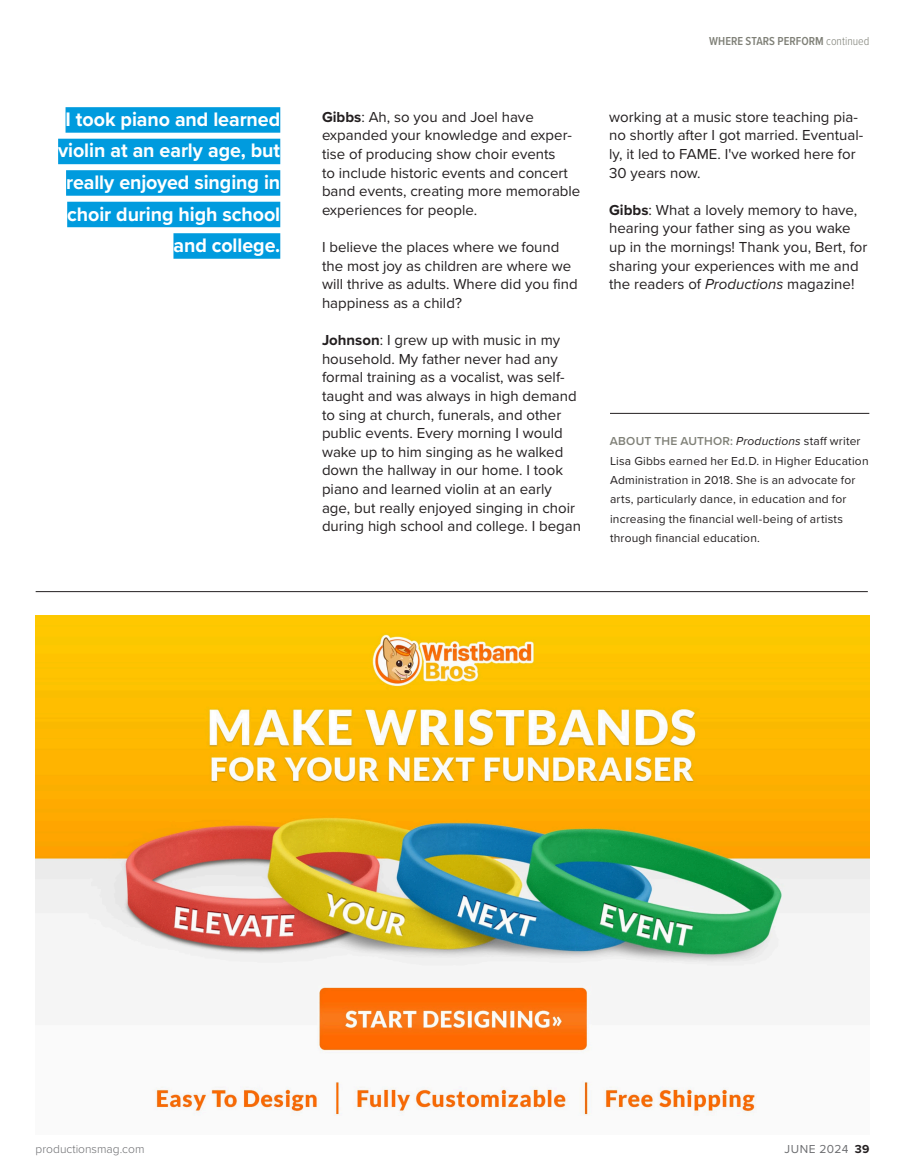
<style>
.page{position:relative;width:905px;height:1175px;background:#fff}
.page>*{position:absolute;margin:0;border:0;box-sizing:border-box;transform-origin:0 0}
.t1{font:700 20.25px/31.5px "Proxima Nova";letter-spacing:-.005em;color:#fff;text-align:right}
.t2{font:15px/18.6px "Proxima Nova";color:#231f20}
.t3{font:12px/19.4px "Proxima Nova";letter-spacing:.015em;color:#231f20}
.t4{font:600 12px "Proxima Nova Cond";color:#7f8077}
.t5{font:300 12px "Proxima Nova";color:#6c6d70}
.t6{font:12px "Proxima Nova";letter-spacing:.04em;color:#6c6d70}
.s1{font-weight:700}
.s2{font-weight:300}
.s3{font-style:italic}
.s4{font-weight:600;color:#7f8077}
.s5{font-weight:700;color:#231f20}
</style>
<div class="page">
<hr style="left:610px;top:413px;width:259px;height:1px;background:#231f20">
<img style="left:36px;top:615px;width:833px;height:501px">
<hr style="left:36px;top:591px;width:831px;height:1px;background:#231f20">
<div style="left:65px;top:107px;width:215px;height:26px;background:#009bde"></div>
<div style="left:58px;top:139px;width:222px;height:25px;background:#009bde"></div>
<div style="left:66px;top:170px;width:214px;height:26px;background:#009bde"></div>
<div style="left:67px;top:202px;width:213px;height:25px;background:#009bde"></div>
<div style="left:173px;top:233px;width:107px;height:26px;background:#009bde"></div>
<h1 class="t1" style="left:58px;top:103px;width:224px">I took piano and learned violin at an early age, but really enjoyed singing in choir during high school and college.</h1>
<p class="t2" style="left:322px;top:107px;width:260px"><span class="s1">Gibbs</span>: Ah, so you and Joel have expanded your knowledge and exper&shy;tise of producing show choir events<br>to include historic events and concert band events, creating more memorable experiences for people.</p>
<p class="t2" style="left:322px;top:237px;width:257px">I believe the places where we found the most joy as children are where we will thrive as adults. Where did you find happiness as a child?</p>
<p class="t2" style="left:322px;top:330px;width:260px"><span class="s1">Johnson</span>: I grew up with music in my household. My father never had any formal training as a vocalist, was self&shy;taught and was always in high demand to sing at church, funerals, and other public events. Every morning I would wake up to him singing as he walked down the hallway in our home. I took piano and learned violin at an early age, but really enjoyed singing in choir during high school and college. I began</p>
<p class="t4" style="left:709px;top:32px;width:161px">WHERE STARS PERFORM <span class="s2">continued</span></p>
<p class="t2" style="left:609px;top:107px;width:255px">working at a music store teaching pia&shy;no shortly after I got married. Eventual&shy;ly, it led to FAME. I've worked here for<br>30 years now.</p>
<p class="t2" style="left:609px;top:200px;width:260px"><span class="s1">Gibbs</span>: What a lovely memory to have, hearing your father sing as you wake up in the mornings! Thank you, Bert, for sharing your experiences with me and the readers of <span class="s3">Productions</span> magazine!</p>
<p class="t3" style="left:610px;top:431px;width:260px"><span class="s4">ABOUT THE AUTHOR:</span> <span class="s3">Productions</span> staff writer Lisa Gibbs earned her Ed.D. in Higher Education Administration in 2018. She is an advocate for arts, particularly dance, in education and for increasing the financial well-being of artists through financial education.</p>
<p class="t5" style="left:36px;top:1139px;width:110px">productionsmag.com</p>
<p class="t6" style="left:784px;top:1139px;width:86px">JUNE 2024 <span class="s5">39</span></p>
</div>
